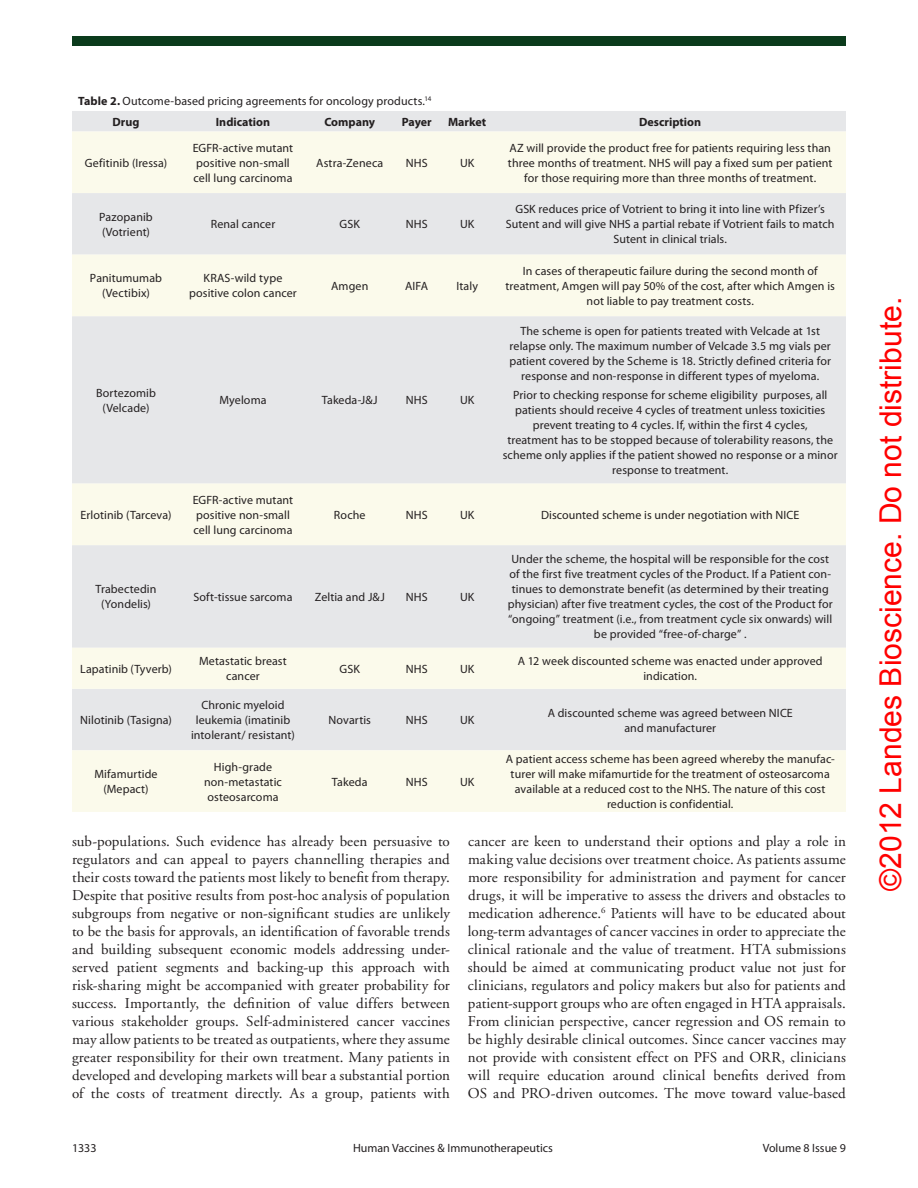
<style>
.page{position:relative;width:918px;height:1188px;background:#fff}
.page>*{position:absolute;margin:0;border:0;box-sizing:border-box;transform-origin:0 0}
.t1{font:30.15px "Arial";color:#f00}
.t2{font:15px/18px "Adobe Garamond";color:#231f20;text-align:justify}
.t3{font:12px/15px "Myriad Pro";letter-spacing:.01em;color:#231f20;text-align:center}
.t4{font:700 12px "Myriad Pro";color:#231f20}
.s1{font-weight:700}
</style>
<div class="page">
<div style="left:72px;top:36px;width:774px;height:10px;background:#0b3b1c"></div>
<div style="left:72px;top:111px;width:774px;height:21px;background:#e6e7e9"></div>
<svg style="left:72px;top:132px;width:774px;height:680px;fill:#e6e7e9"></svg>
<p class="t3" style="left:113px;top:90px;width:320px;line-height:21.1px;text-align:left;text-indent:-35px"><span class="s1">Table 2.</span> Outcome-based pricing agreements for oncology products.<sup>14<br></sup><span class="s1">Drug</span></p>
<p class="t4" style="left:216px;top:114px;width:56px">Indication</p>
<p class="t4" style="left:324px;top:114px;width:52px">Company</p>
<p class="t4" style="left:402px;top:114px;width:31px">Payer</p>
<p class="t4" style="left:448px;top:114px;width:40px">Market</p>
<p class="t4" style="left:639px;top:114px;width:63px">Description</p>
<p class="t3" style="left:85px;top:155px;width:84px">Gefitinib (Iressa)</p>
<p class="t3" style="left:193px;top:140px;width:102px;text-align:left">EGFR-active mutant positive non-small cell lung carcinoma</p>
<p class="t3" style="left:316px;top:155px;width:69px">Astra-Zeneca</p>
<p class="t3" style="left:406px;top:155px;width:23px">NHS</p>
<p class="t3" style="left:460px;top:155px;width:16px">UK</p>
<p class="t3" style="left:99px;top:209px;width:55px;text-align:left">Pazopanib (Votrient)</p>
<p class="t3" style="left:211px;top:217px;width:66px">Renal cancer</p>
<p class="t3" style="left:340px;top:217px;width:22px">GSK</p>
<p class="t3" style="left:406px;top:217px;width:23px">NHS</p>
<p class="t3" style="left:460px;top:217px;width:16px">UK</p>
<p class="t3" style="left:90px;top:271px;width:74px">Panitumumab (Vectibix)</p>
<p class="t3" style="left:189px;top:271px;width:109px">KRAS-wild type positive colon cancer</p>
<p class="t3" style="left:331px;top:278px;width:39px">Amgen</p>
<p class="t3" style="left:405px;top:278px;width:24px">AIFA</p>
<p class="t3" style="left:456px;top:278px;width:23px">Italy</p>
<p class="t3" style="left:96px;top:385px;width:61px">Bortezomib (Velcade)</p>
<p class="t3" style="left:219px;top:393px;width:49px">Myeloma</p>
<p class="t3" style="left:322px;top:393px;width:57px">Takeda-J&amp;J</p>
<p class="t3" style="left:406px;top:393px;width:23px">NHS</p>
<p class="t3" style="left:460px;top:393px;width:16px">UK</p>
<p class="t3" style="left:508px;top:140px;width:326px">AZ will provide the product free for patients requiring less than three months of treatment. NHS will pay a fixed sum per patient for those requiring more than three months of treatment.</p>
<p class="t3" style="left:506px;top:202px;width:330px">GSK reduces price of Votrient to bring it into line with Pfizer’s<br>Sutent and will give NHS a partial rebate if Votrient fails to match<br>Sutent in clinical trials.</p>
<p class="t3" style="left:506px;top:263px;width:331px">In cases of therapeutic failure during the second month of treatment, Amgen will pay 50% of the cost, after which Amgen is not liable to pay treatment costs.</p>
<p class="t3" style="left:509px;top:323px;width:323px">The scheme is open for patients treated with Velcade at 1st relapse only. The maximum number of Velcade 3.5 mg vials per patient covered by the Scheme is 18. Strictly defined criteria for response and non-response in different types of myeloma.</p>
<p class="t3" style="left:503px;top:387px;width:336px">Prior to checking response for scheme eligibility purposes, all patients should receive 4 cycles of treatment unless toxicities prevent treating to 4 cycles. If, within the first 4 cycles,<br>treatment has to be stopped because of tolerability reasons, the scheme only applies if the patient showed no response or a minor response to treatment.</p>
<p class="t3" style="left:81px;top:507px;width:92px">Erlotinib (Tarceva)</p>
<p class="t3" style="left:193px;top:492px;width:102px;text-align:left">EGFR-active mutant positive non-small cell lung carcinoma</p>
<p class="t3" style="left:334px;top:507px;width:33px">Roche</p>
<p class="t3" style="left:406px;top:507px;width:23px">NHS</p>
<p class="t3" style="left:460px;top:507px;width:16px">UK</p>
<p class="t3" style="left:541px;top:507px;width:250px">Discounted scheme is under negotiation with NICE</p>
<p class="t3" style="left:96px;top:582px;width:62px">Trabectedin (Yondelis)</p>
<p class="t3" style="left:194px;top:589px;width:100px">Soft-tissue sarcoma</p>
<p class="t3" style="left:315px;top:589px;width:72px">Zeltia and J&amp;J</p>
<p class="t3" style="left:406px;top:589px;width:23px">NHS</p>
<p class="t3" style="left:460px;top:589px;width:16px">UK</p>
<p class="t3" style="left:508px;top:552px;width:327px">Under the scheme, the hospital will be responsible for the cost of the first five treatment cycles of the Product. If a Patient con&shy;tinues to demonstrate benefit (as determined by their treating physician) after five treatment cycles, the cost of the Product for “ongoing” treatment (i.e., from treatment cycle six onwards) will be provided “free-of-charge” .</p>
<p class="t3" style="left:80px;top:661px;width:93px">Lapatinib (Tyverb)</p>
<p class="t3" style="left:199px;top:654px;width:89px">Metastatic breast cancer</p>
<p class="t3" style="left:340px;top:661px;width:22px">GSK</p>
<p class="t3" style="left:406px;top:661px;width:23px">NHS</p>
<p class="t3" style="left:460px;top:661px;width:16px">UK</p>
<p class="t3" style="left:518px;top:654px;width:306px">A 12 week discounted scheme was enacted under approved indication.</p>
<p class="t3" style="left:80px;top:712px;width:93px">Nilotinib (Tasigna)</p>
<p class="t3" style="left:191px;top:697px;width:105px">Chronic myeloid leukemia (imatinib intolerant/ resistant)</p>
<p class="t3" style="left:329px;top:712px;width:44px">Novartis</p>
<p class="t3" style="left:406px;top:712px;width:23px">NHS</p>
<p class="t3" style="left:460px;top:712px;width:16px">UK</p>
<p class="t3" style="left:624px;top:705px;width:160px;text-align:left;text-indent:-77px">A discounted scheme was agreed between NICE and manufacturer</p>
<p class="t3" style="left:94px;top:766px;width:65px">Mifamurtide (Mepact)</p>
<p class="t3" style="left:204px;top:759px;width:79px">High-grade non-metastatic osteosarcoma</p>
<p class="t3" style="left:332px;top:774px;width:37px">Takeda</p>
<p class="t3" style="left:406px;top:774px;width:23px">NHS</p>
<p class="t3" style="left:460px;top:774px;width:16px">UK</p>
<p class="t3" style="left:506px;top:751px;width:330px">A patient access scheme has been agreed whereby the manufac&shy;turer will make mifamurtide for the treatment of osteosarcoma available at a reduced cost to the NHS. The nature of this cost reduction is confidential.</p>
<p class="t2" style="left:72px;top:833px;width:380px">sub-populations. Such evidence has already been persuasive to regulators and can appeal to payers channelling therapies and their costs toward the patients most likely to benefit from therapy.<br>Despite that positive results from post-hoc analysis of population subgroups from negative or non-significant studies are unlikely to be the basis for approvals, an identification of favorable trends and building subsequent economic models addressing under&shy;served patient segments and backing-up this approach with risk-sharing might be accompanied with greater probability for success. Importantly, the definition of value differs between various stakeholder groups. Self-administered cancer vaccines may allow patients to be treated as outpatients, where they assume greater responsibility for their own treatment. Many patients in developed and developing markets will bear a substantial portion of the costs of treatment directly. As a group, patients with</p>
<p class="t2" style="left:468px;top:833px;width:379px">cancer are keen to understand their options and play a role in making value decisions over treatment choice. As patients assume more responsibility for administration and payment for cancer drugs, it will be imperative to assess the drivers and obstacles to medication adherence.<sup>6</sup> Patients will have to be educated about long-term advantages of cancer vaccines in order to appreciate the clinical rationale and the value of treatment. HTA submissions should be aimed at communicating product value not just for clinicians, regulators and policy makers but also for patients and patient-support groups who are often engaged in HTA appraisals.<br>From clinician perspective, cancer regression and OS remain to be highly desirable clinical outcomes. Since cancer vaccines may not provide with consistent effect on PFS and ORR, clinicians will require education around clinical benefits derived from OS and PRO-driven outcomes. The move toward value-based</p>
<p class="t3" style="left:72px;top:1140px;width:26px">1333</p>
<p class="t3" style="left:353px;top:1140px;width:201px">Human Vaccines &amp; Immunotherapeutics</p>
<p class="t3" style="left:763px;top:1140px;width:85px">Volume 8 Issue 9</p>
<h1 class="t1" style="left:871px;top:891px;width:595px;rotate:-90deg">©2012 Landes Bioscience. Do not distribute.</h1>
</div>
